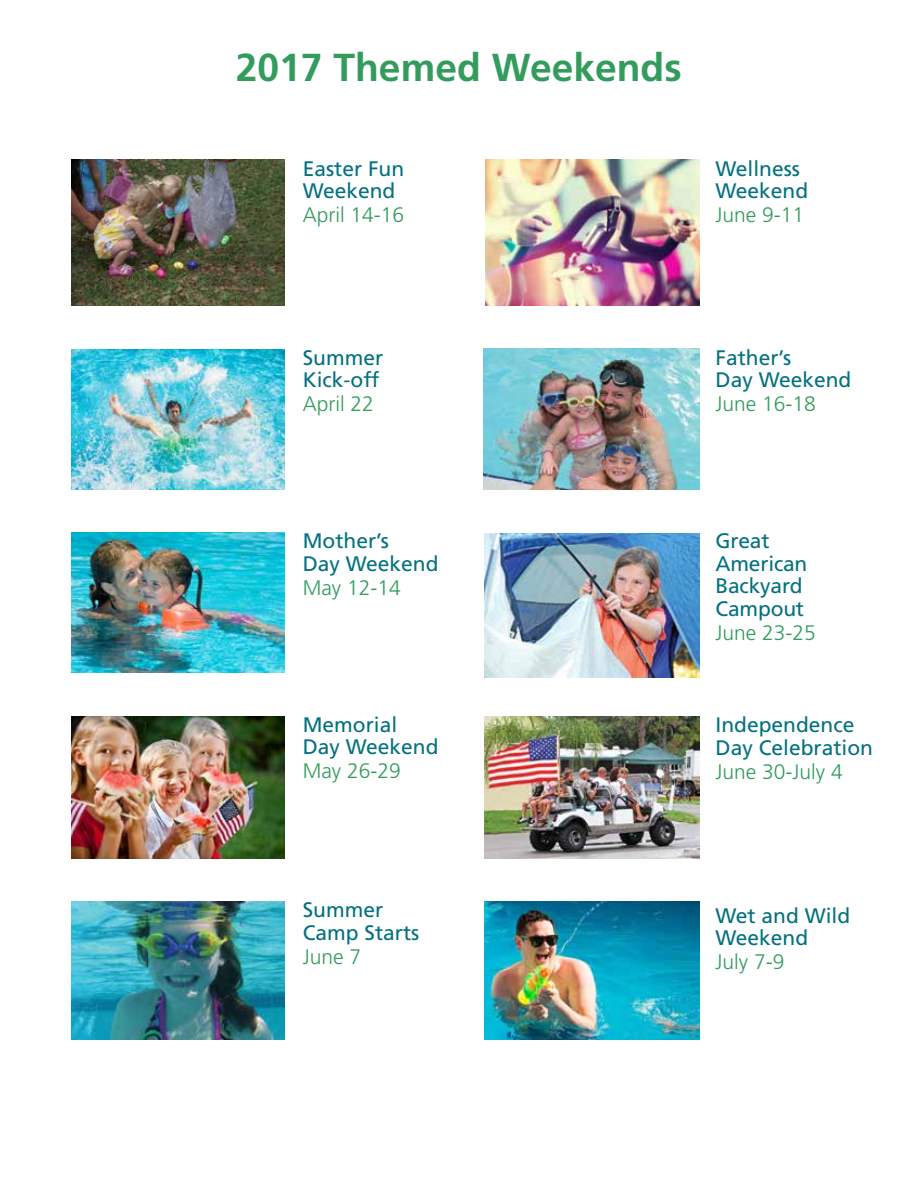
<style>
.page{position:relative;width:918px;height:1188px;background:#fff}
.page>*{position:absolute;margin:0;border:0;box-sizing:border-box;transform-origin:0 0}
.t1{font:700 39px "Frutiger LT Std";color:#339c5d}
.t2{font:21px/22.5px "Frutiger LT Std";color:#047180}
.t3{font:300 21px "Frutiger LT Std";color:#339c5d}
</style>
<div class="page">
<img style="left:72px;top:533px;width:213px;height:140px">
<img style="left:72px;top:716px;width:213px;height:142px">
<img style="left:72px;top:902px;width:213px;height:138px">
<img style="left:485px;top:533px;width:214px;height:144px">
<img style="left:71px;top:349px;width:214px;height:141px">
<img style="left:71px;top:159px;width:214px;height:147px">
<img style="left:484px;top:348px;width:216px;height:142px">
<img style="left:486px;top:159px;width:213px;height:147px">
<img style="left:485px;top:716px;width:214px;height:142px">
<img style="left:485px;top:901px;width:214px;height:139px">
<h1 class="t1" style="left:236px;top:45px;width:447px">2017 Themed Weekends</h1>
<p class="t2" style="left:303px;top:157px;width:103px">Easter Fun<br>Weekend</p>
<p class="t3" style="left:303px;top:203px;width:103px">April 14-16</p>
<p class="t2" style="left:716px;top:157px;width:94px">Wellness<br>Weekend</p>
<p class="t3" style="left:716px;top:203px;width:90px">June 9-11</p>
<p class="t2" style="left:303px;top:346px;width:82px">Summer<br>Kick-off</p>
<p class="t3" style="left:303px;top:392px;width:73px">April 22</p>
<p class="t2" style="left:303px;top:530px;width:137px">Mother’s<br>Day Weekend</p>
<p class="t3" style="left:303px;top:576px;width:100px">May 12-14</p>
<p class="t2" style="left:303px;top:713px;width:137px">Memorial<br>Day Weekend</p>
<p class="t3" style="left:303px;top:759px;width:100px">May 26-29</p>
<p class="t2" style="left:303px;top:899px;width:118px">Summer<br>Camp Starts</p>
<p class="t3" style="left:303px;top:944px;width:60px">June 7</p>
<p class="t2" style="left:716px;top:346px;width:137px">Father’s<br>Day Weekend</p>
<p class="t3" style="left:716px;top:392px;width:102px">June 16-18</p>
<p class="t2" style="left:716px;top:530px;width:93px">Great<br>American<br>Backyard<br>Campout</p>
<p class="t3" style="left:716px;top:621px;width:102px">June 23-25</p>
<p class="t2" style="left:716px;top:714px;width:159px">Independence<br>Day Celebration</p>
<p class="t3" style="left:716px;top:759px;width:129px">June 30-July 4</p>
<p class="t2" style="left:716px;top:904px;width:136px">Wet and Wild<br>Weekend</p>
<p class="t3" style="left:716px;top:950px;width:70px">July 7-9</p>
</div>
